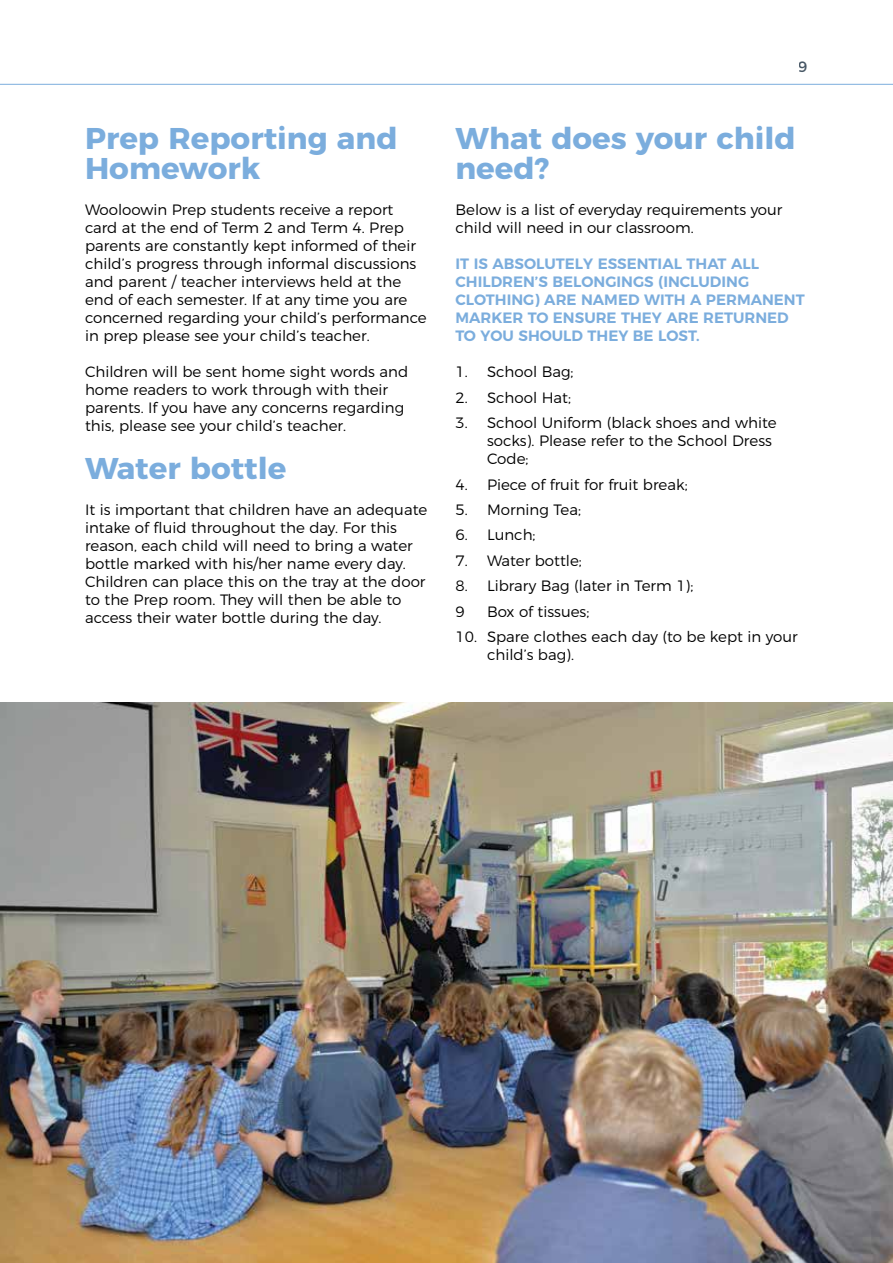
<style>
.page{position:relative;width:893px;height:1263px;background:#fff}
.page>*{position:absolute;margin:0;border:0;box-sizing:border-box;transform-origin:0 0}
.t1{font:700 30px/30px "Montserrat";color:#7baddd}
.t2{font:300 15px/18px "Montserrat";color:#000}
.t3{font:600 15px/18px "Montserrat";color:#7baddd}
.t4{font:15px "Montserrat";color:#475765}
</style>
<div class="page">
<hr style="left:0;top:84px;width:893px;height:1px;background:#7baddd">
<img style="left:0;top:703px;width:893px;height:560px">
<h1 class="t1" style="left:85px;top:121px;width:314px">Prep Reporting and<br>Homework</h1>
<p class="t2" style="left:85px;top:200px;width:343px">Wooloowin Prep students receive a report card at the end of Term 2 and Term 4. Prep parents are constantly kept informed of their child’s progress through informal discussions and parent / teacher interviews held at the end of each semester. If at any time you are concerned regarding your child’s performance in prep please see your child’s teacher.</p>
<p class="t2" style="left:85px;top:362px;width:325px">Children will be sent home sight words and home readers to work through with their parents. If you have any concerns regarding this, please see your child’s teacher.</p>
<h1 class="t1" style="left:85px;top:451px;width:203px">Water bottle</h1>
<p class="t2" style="left:85px;top:500px;width:344px">It is important that children have an adequate intake of fluid throughout the day. For this reason, each child will need to bring a water bottle marked with his/her name every day.<br>Children can place this on the tray at the door to the Prep room. They will then be able to access their water bottle during the day.</p>
<p class="t4" style="left:799px;top:55px;width:11px">9</p>
<h1 class="t1" style="left:455px;top:121px;width:342px">What does your child need?</h1>
<p class="t2" style="left:455px;top:200px;width:328px">Below is a list of everyday requirements your child will need in our classroom.</p>
<p class="t3" style="left:455px;top:254px;width:351px">IT IS ABSOLUTELY ESSENTIAL THAT ALL CHILDREN’S BELONGINGS (INCLUDING CLOTHING) ARE NAMED WITH A PERMANENT MARKER TO ENSURE THEY ARE RETURNED TO YOU SHOULD THEY BE LOST.</p>
<p class="t2" style="left:455px;top:362px;width:120px">1. School Bag;</p>
<p class="t2" style="left:455px;top:387px;width:117px">2. School Hat;</p>
<p class="t2" style="left:487px;top:412px;width:291px;text-indent:-32px">3. School Uniform (black shoes and white socks). Please refer to the School Dress<br>Code;</p>
<p class="t2" style="left:455px;top:474px;width:234px">4. Piece of fruit for fruit break;</p>
<p class="t2" style="left:455px;top:499px;width:127px">5. Morning Tea;</p>
<p class="t2" style="left:455px;top:525px;width:82px">6. Lunch;</p>
<p class="t2" style="left:455px;top:550px;width:128px">7. Water bottle;</p>
<p class="t2" style="left:455px;top:572px;width:239px;line-height:25.5px">8. Library Bag (later in Term 1);<br>9</p>
<p class="t2" style="left:487px;top:601px;width:104px">Box of tissues;</p>
<p class="t2" style="left:487px;top:627px;width:312px;text-indent:-32px">10. Spare clothes each day (to be kept in your child’s bag).</p>
</div>
